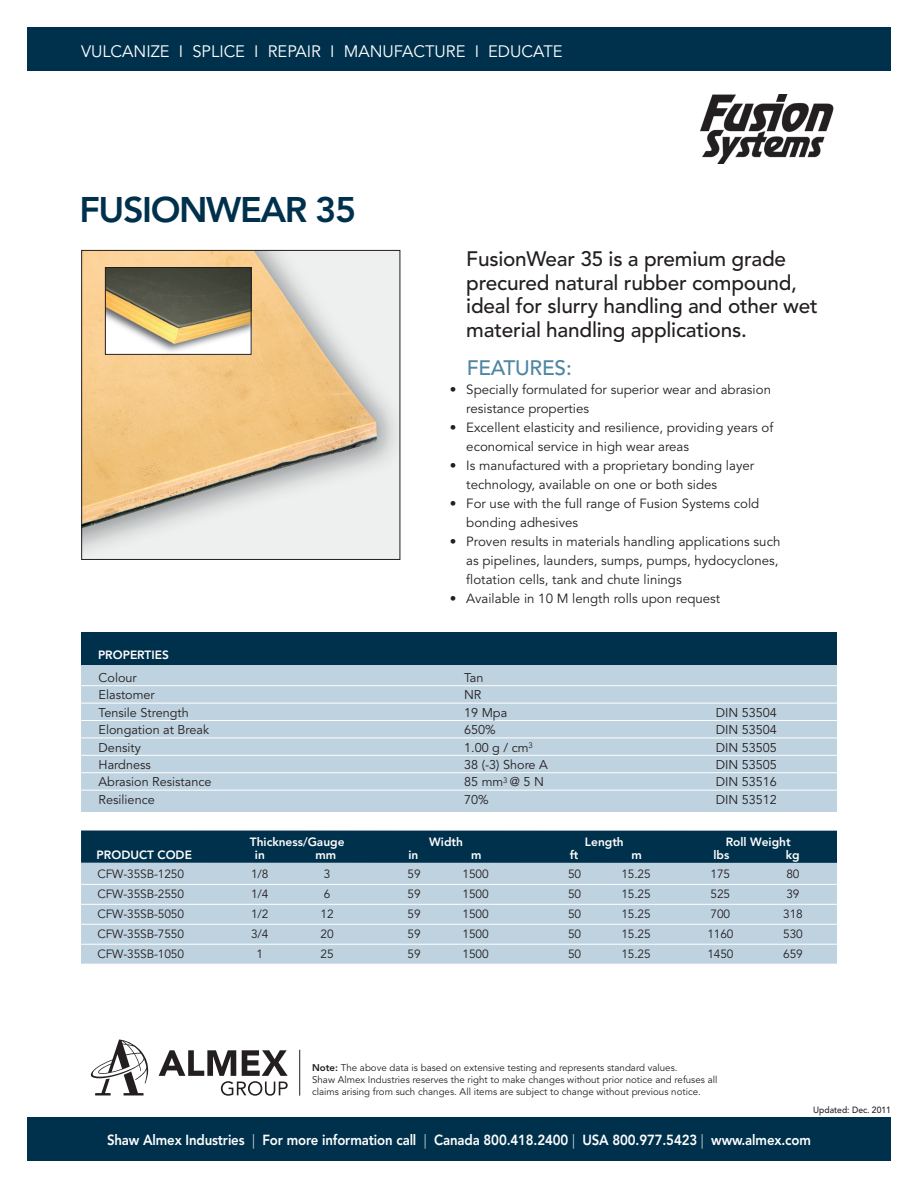
<style>
.page{position:relative;width:918px;height:1188px;background:#fff}
.page>*{position:absolute;margin:0;border:0;box-sizing:border-box;transform-origin:0 0}
.t1{font:800 35.4px "Avenir LT Std";letter-spacing:-.04em;color:#00314c}
.t2{font:500 20.85px/23.9px "Avenir LT Std";letter-spacing:-.01em;color:#231f20}
.t3{font:500 20.85px "Avenir LT Std";letter-spacing:-.01em;color:#4e86a0}
.t4{font:16.5px "Avenir LT Std";color:#fff}
.t5{font:800 14.55px "Avenir LT Std";letter-spacing:-.01em;color:#fff;scale:.91 1}
.t6{font:13.2px/18.9px "Avenir LT Std";color:#231f20}
.t7{font:12.6px "Avenir LT Std";color:#231f20}
.t8{font:11.85px "Avenir LT Std";letter-spacing:-.01em;color:#231f20}
.t9{font:800 11.85px "Avenir LT Std";color:#fff}
.t10{font:9.75px/12px "Avenir LT Std";color:#231f20}
.t11{font:500 9px "Avenir LT Std";color:#231f20;scale:.95 1}
.s1{font-weight:800}
.s2{font-weight:300}
</style>
<div class="page">
<div style="left:27px;top:27px;width:864px;height:43px;background:#00314c"></div>
<div style="left:27px;top:1118px;width:864px;height:43px;background:#00314c"></div>
<img style="left:701px;top:94px;width:133px;height:70px">
<svg style="left:159px;top:1050px;width:129px;height:46px"></svg>
<svg style="left:91px;top:1040px;width:57px;height:55px"></svg>
<hr style="left:299px;top:1050px;width:1px;height:46px;background:#231f20">
<div style="left:81px;top:662px;width:756px;height:150px;background:#bfd2df"></div>
<div style="left:81px;top:633px;width:756px;height:32px;background:#00314c"></div>
<hr style="left:81px;top:685px;width:756px;height:1px;background:#fff">
<hr style="left:81px;top:703px;width:756px;height:1px;background:#fff">
<hr style="left:81px;top:720px;width:756px;height:1px;background:#fff">
<hr style="left:81px;top:738px;width:756px;height:1px;background:#fff">
<hr style="left:81px;top:755px;width:756px;height:1px;background:#fff">
<hr style="left:81px;top:772px;width:756px;height:1px;background:#fff">
<hr style="left:81px;top:790px;width:756px;height:1px;background:#fff">
<div style="left:81px;top:859px;width:756px;height:105px;background:#bfd2df"></div>
<div style="left:81px;top:831px;width:756px;height:32px;background:#00314c"></div>
<hr style="left:81px;top:884px;width:756px;height:1px;background:#fff">
<hr style="left:81px;top:904px;width:756px;height:1px;background:#fff">
<hr style="left:81px;top:924px;width:756px;height:1px;background:#fff">
<hr style="left:81px;top:944px;width:756px;height:1px;background:#fff">
<img style="left:83px;top:252px;width:315px;height:306px">
<div style="left:81px;top:250px;width:319px;height:310px;border:1px solid #231f20"></div>
<img style="left:107px;top:269px;width:143px;height:84px">
<div style="left:105px;top:267px;width:147px;height:88px;border:1px solid #231f20"></div>
<p class="t4" style="left:81px;top:42px;width:483px">VULCANIZE I SPLICE I REPAIR I MANUFACTURE I EDUCATE</p>
<h1 class="t1" style="left:80px;top:189px;width:278px">FUSIONWEAR 35</h1>
<h2 class="t2" style="left:466px;top:247px;width:353px">FusionWear 35 is a premium grade precured natural rubber compound, ideal for slurry handling and other wet material handling applications.</h2>
<h2 class="t3" style="left:467px;top:356px;width:107px">Featu res:</h2>
<p class="t6" style="left:466px;top:381px;width:306px;text-indent:-16px">• Specially formulated for superior wear and abrasion resistance properties</p>
<p class="t6" style="left:466px;top:418px;width:308px;text-indent:-16px">• Excellent elasticity and resilience, providing years of economical service in high wear areas</p>
<p class="t6" style="left:466px;top:456px;width:289px;text-indent:-16px">• Is manufactured with a proprietary bonding layer technology, available on one or both sides</p>
<p class="t6" style="left:466px;top:494px;width:295px;text-indent:-16px">• For use with the full range of Fusion Systems cold bonding adhesives</p>
<p class="t6" style="left:466px;top:532px;width:316px;text-indent:-16px">• Proven results in materials handling applications such as pipelines, launders, sumps, pumps, hydocyclones, flotation cells, tank and chute linings</p>
<p class="t6" style="left:450px;top:589px;width:272px">• Available in 10 M length rolls upon request</p>
<p class="t9" style="left:98px;top:648px;width:72px">PROPERTIES</p>
<p class="t7" style="left:99px;top:670px;width:40px">Colour</p>
<p class="t7" style="left:464px;top:670px;width:21px">Tan</p>
<p class="t7" style="left:99px;top:688px;width:58px">Elastomer</p>
<p class="t7" style="left:464px;top:688px;width:19px">NR</p>
<p class="t7" style="left:99px;top:705px;width:92px">Tensile Strength</p>
<p class="t7" style="left:464px;top:705px;width:45px">19 Mpa</p>
<p class="t7" style="left:716px;top:705px;width:63px">DIN 53504</p>
<p class="t7" style="left:99px;top:723px;width:112px">Elongation at Break</p>
<p class="t7" style="left:464px;top:723px;width:33px">650%</p>
<p class="t7" style="left:716px;top:723px;width:63px">DIN 53504</p>
<p class="t7" style="left:99px;top:740px;width:44px">Density</p>
<p class="t7" style="left:464px;top:740px;width:70px">1.00 g / cm<sup>3</sup></p>
<p class="t7" style="left:716px;top:740px;width:63px">DIN 53505</p>
<p class="t7" style="left:99px;top:757px;width:54px">Hardness</p>
<p class="t7" style="left:464px;top:757px;width:85px">38 (-3) Shore A</p>
<p class="t7" style="left:716px;top:757px;width:63px">DIN 53505</p>
<p class="t7" style="left:99px;top:775px;width:115px">Abrasion Resistance</p>
<p class="t7" style="left:464px;top:775px;width:81px">85 mm<sup>3</sup> @ 5 N</p>
<p class="t7" style="left:716px;top:775px;width:63px">DIN 53516</p>
<p class="t7" style="left:99px;top:792px;width:58px">Resilience</p>
<p class="t7" style="left:464px;top:792px;width:26px">70%</p>
<p class="t7" style="left:716px;top:792px;width:63px">DIN 53512</p>
<p class="t9" style="left:250px;top:835px;width:96px">Thickness/Gauge</p>
<p class="t9" style="left:429px;top:835px;width:35px">Width</p>
<p class="t9" style="left:585px;top:835px;width:40px">Length</p>
<p class="t9" style="left:726px;top:835px;width:66px">Roll Weight</p>
<p class="t9" style="left:97px;top:847px;width:97px">PRODUCT CODE</p>
<p class="t9" style="left:255px;top:847px;width:11px">in</p>
<p class="t9" style="left:316px;top:847px;width:22px">mm</p>
<p class="t9" style="left:408px;top:847px;width:11px">in</p>
<p class="t9" style="left:471px;top:847px;width:12px">m</p>
<p class="t9" style="left:570px;top:847px;width:10px">ft</p>
<p class="t9" style="left:632px;top:847px;width:12px">m</p>
<p class="t9" style="left:713px;top:847px;width:17px">lbs</p>
<p class="t9" style="left:786px;top:847px;width:15px">kg</p>
<p class="t8" style="left:97px;top:868px;width:88px">CFW-35SB-1250</p>
<p class="t8" style="left:251px;top:868px;width:19px">1/8</p>
<p class="t8" style="left:324px;top:868px;width:8px">3</p>
<p class="t8" style="left:408px;top:868px;width:15px">59</p>
<p class="t8" style="left:463px;top:868px;width:28px">1500</p>
<p class="t8" style="left:568px;top:868px;width:15px">50</p>
<p class="t8" style="left:621px;top:868px;width:31px">15.25</p>
<p class="t8" style="left:711px;top:868px;width:21px">175</p>
<p class="t8" style="left:786px;top:868px;width:15px">80</p>
<p class="t8" style="left:97px;top:887px;width:88px">CFW-35SB-2550</p>
<p class="t8" style="left:251px;top:887px;width:19px">1/4</p>
<p class="t8" style="left:324px;top:887px;width:8px">6</p>
<p class="t8" style="left:408px;top:887px;width:15px">59</p>
<p class="t8" style="left:463px;top:887px;width:28px">1500</p>
<p class="t8" style="left:568px;top:887px;width:15px">50</p>
<p class="t8" style="left:621px;top:887px;width:31px">15.25</p>
<p class="t8" style="left:711px;top:887px;width:21px">525</p>
<p class="t8" style="left:786px;top:887px;width:15px">39</p>
<p class="t8" style="left:97px;top:907px;width:88px">CFW-35SB-5050</p>
<p class="t8" style="left:251px;top:907px;width:19px">1/2</p>
<p class="t8" style="left:321px;top:907px;width:15px">12</p>
<p class="t8" style="left:408px;top:907px;width:15px">59</p>
<p class="t8" style="left:463px;top:907px;width:28px">1500</p>
<p class="t8" style="left:568px;top:907px;width:15px">50</p>
<p class="t8" style="left:621px;top:907px;width:31px">15.25</p>
<p class="t8" style="left:711px;top:907px;width:21px">700</p>
<p class="t8" style="left:783px;top:907px;width:21px">318</p>
<p class="t8" style="left:97px;top:927px;width:88px">CFW-35SB-7550</p>
<p class="t8" style="left:251px;top:927px;width:19px">3/4</p>
<p class="t8" style="left:321px;top:927px;width:15px">20</p>
<p class="t8" style="left:408px;top:927px;width:15px">59</p>
<p class="t8" style="left:463px;top:927px;width:28px">1500</p>
<p class="t8" style="left:568px;top:927px;width:15px">50</p>
<p class="t8" style="left:621px;top:927px;width:31px">15.25</p>
<p class="t8" style="left:707px;top:927px;width:28px">1160</p>
<p class="t8" style="left:783px;top:927px;width:21px">530</p>
<p class="t8" style="left:97px;top:947px;width:88px">CFW-35SB-1050</p>
<p class="t8" style="left:257px;top:947px;width:8px">1</p>
<p class="t8" style="left:321px;top:947px;width:15px">25</p>
<p class="t8" style="left:408px;top:947px;width:15px">59</p>
<p class="t8" style="left:463px;top:947px;width:28px">1500</p>
<p class="t8" style="left:568px;top:947px;width:15px">50</p>
<p class="t8" style="left:621px;top:947px;width:31px">15.25</p>
<p class="t8" style="left:707px;top:947px;width:28px">1450</p>
<p class="t8" style="left:783px;top:947px;width:21px">659</p>
<p class="t10" style="left:312px;top:1062px;width:407px"><span class="s1">Note:</span> The above data is based on extensive testing and represents standard values.<br>Shaw Almex Industries reserves the right to make changes without prior notice and refuses all claims arising from such changes. All items are subject to change without previous notice.</p>
<p class="t11" style="left:813px;top:1105px;width:83px">Updated: Dec. 2011</p>
<p class="t5" style="left:107px;top:1131px;width:775px">Shaw Almex Industries <span class="s2">|</span> For more information call <span class="s2">|</span> Canada 800.418.2400 <span class="s2">|</span> USA 800.977.5423 <span class="s2">|</span> www.almex.com</p>
</div>
